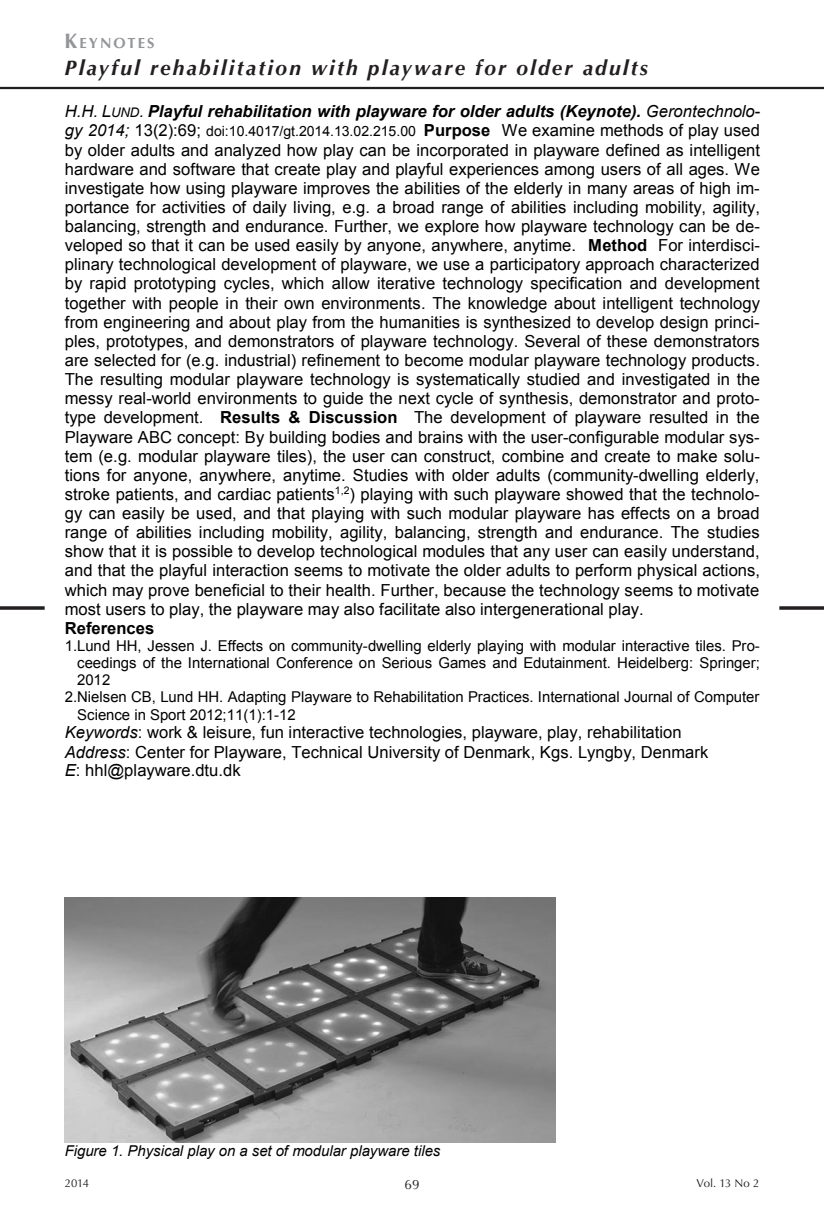
<style>
.page{position:relative;width:824px;height:1221px;background:#fff}
.page>*{position:absolute;margin:0;border:0;box-sizing:border-box;transform-origin:0 0}
.t1{font:italic 700 21px "Optima LT Std";letter-spacing:.1em;color:#231f20}
.t2{font:16.62px/19.1px "Arial";color:#000;text-align:justify}
.t3{font:700 16.62px "Arial";color:#000}
.t4{font:14.88px "Arial";letter-spacing:-.005em;color:#000}
.t5{font:italic 14.88px "Arial";letter-spacing:-.005em;color:#000}
.t6{font:700 14.7px "Optima LT Std";letter-spacing:.145em;color:#939598}
.t7{font:13.47px "Optima LT Std";color:#231f20}
.t8{font:11.38px "Optima LT Std";letter-spacing:-.02em;color:#231f20}
.s1{font-size:21px}
.s2{font-style:italic}
.s3{font-style:italic;font-size:13.3px}
.s4{font-weight:700;font-style:italic}
.s5{font-size:14px}
.s6{font-weight:700}
</style>
<div class="page">
<hr style="left:0;top:87px;width:823px;height:2px;background:#231f20">
<hr style="left:779px;top:606px;width:44px;height:3px;background:#231f20">
<hr style="left:0;top:606px;width:45px;height:3px;background:#231f20">
<img style="left:65px;top:897px;width:490px;height:244px">
<p class="t6" style="left:64px;top:34px;width:91px"><span class="s1">K</span>EYNOTES</p>
<p class="t1" style="left:65px;top:55px;width:585px">Playful rehabilitation with playware for older adults</p>
<p class="t2" style="left:65px;top:102px;width:696px"><span class="s2">H.H. L</span><span class="s3">UND</span><span class="s2">.</span> <span class="s4">Playful rehabilitation with playware for older adults (Keynote).</span> <span class="s2">Gerontechnolo&shy;gy 2014;</span> 13(2):69; <span class="s5">doi:10.4017/gt.2014.13.02.215.00</span> <span class="s6">Purpose</span> We examine methods of play used by older adults and analyzed how play can be incorporated in playware defined as intelligent hardware and software that create play and playful experiences among users of all ages. We investigate how using playware improves the abilities of the elderly in many areas of high im&shy;portance for activities of daily living, e.g. a broad range of abilities including mobility, agility, balancing, strength and endurance. Further, we explore how playware technology can be de&shy;veloped so that it can be used easily by anyone, anywhere, anytime. <span class="s6">Method</span> For interdisci&shy;plinary technological development of playware, we use a participatory approach characterized by rapid prototyping cycles, which allow iterative technology specification and development together with people in their own environments. The knowledge about intelligent technology from engineering and about play from the humanities is synthesized to develop design princi&shy;ples, prototypes, and demonstrators of playware technology. Several of these demonstrators are selected for (e.g. industrial) refinement to become modular playware technology products.<br>The resulting modular playware technology is systematically studied and investigated in the messy real-world environments to guide the next cycle of synthesis, demonstrator and proto&shy;type development. <span class="s6">Results &amp; Discussion</span> The development of playware resulted in the Playware ABC concept: By building bodies and brains with the user-configurable modular sys&shy;tem (e.g. modular playware tiles), the user can construct, combine and create to make solu&shy;tions for anyone, anywhere, anytime. Studies with older adults (community-dwelling elderly, stroke patients, and cardiac patients<sup>1,2</sup>) playing with such playware showed that the technolo&shy;gy can easily be used, and that playing with such modular playware has effects on a broad range of abilities including mobility, agility, balancing, strength and endurance. The studies show that it is possible to develop technological modules that any user can easily understand, and that the playful interaction seems to motivate the older adults to perform physical actions, which may prove beneficial to their health. Further, because the technology seems to motivate most users to play, the playware may also facilitate also intergenerational play.</p>
<p class="t3" style="left:65px;top:616px;width:91px">References</p>
<p class="t4" style="left:65px;top:635px;width:696px">1.Lund HH, Jessen J. Effects on community-dwelling elderly playing with modular interactive tiles. Pro-</p>
<p class="t4" style="left:77px;top:652px;width:684px">ceedings of the International Conference on Serious Games and Edutainment. Heidelberg: Springer;</p>
<p class="t4" style="left:77px;top:669px;width:35px">2012</p>
<p class="t4" style="left:65px;top:686px;width:696px">2.Nielsen CB, Lund HH. Adapting Playware to Rehabilitation Practices. International Journal of Computer</p>
<p class="t4" style="left:77px;top:704px;width:220px">Science in Sport 2012;11(1):1-12</p>
<p class="t2" style="left:65px;top:723px;width:645px;text-align:left"><span class="s2">Keywords</span>: work &amp; leisure, fun interactive technologies, playware, play, rehabilitation<br><span class="s2">Address</span>: Center for Playware, Technical University of Denmark, Kgs. Lyngby, Denmark<br><span class="s2">E</span>: hhl@playware.dtu.dk</p>
<p class="t5" style="left:65px;top:1140px;width:377px">Figure 1. Physical play on a set of modular playware tiles</p>
<p class="t8" style="left:65px;top:1176px;width:26px">2014</p>
<p class="t7" style="left:404px;top:1176px;width:16px">69</p>
<p class="t8" style="left:696px;top:1176px;width:64px">Vol. 13 No 2</p>
</div>
